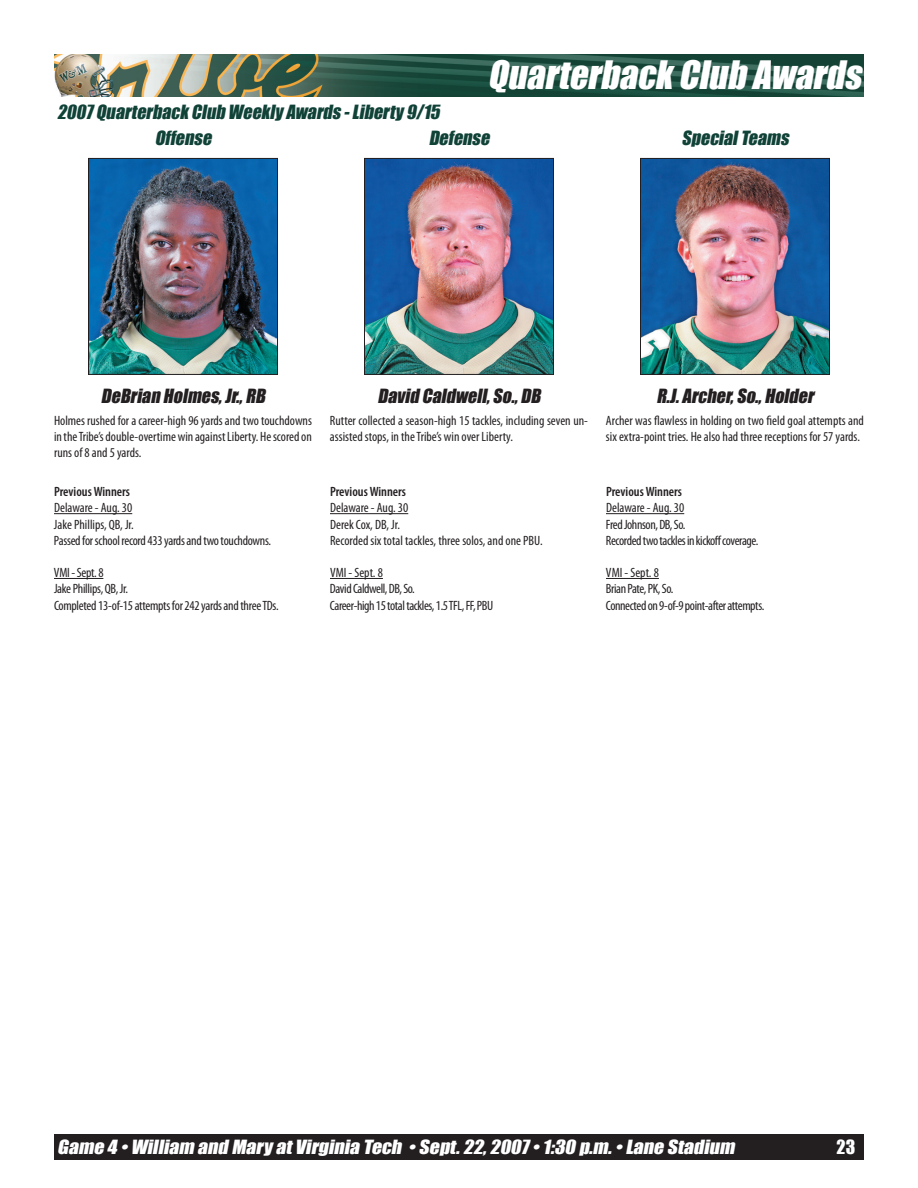
<style>
.page{position:relative;width:918px;height:1188px;background:#fff}
.page>*{position:absolute;margin:0;border:0;box-sizing:border-box;transform-origin:0 0}
.t1{font:italic 36px "Impact";color:#fff}
.t2{font:italic 18px/26.4px "Impact";color:#104238}
.t3{font:italic 18px "Impact";color:#fff;scale:1.1 1}
.t4{font:italic 18px "Impact";color:#231f20}
.t5{font:18px "Impact";color:#fff}
.t6{font:condensed 13.5px/16.2px "Myriad Pro";letter-spacing:-.005em;color:#231f20}
.t7{font:condensed 13.5px/16.2px "Myriad Pro";letter-spacing:-.03em;color:#231f20}
.t8{font:600 condensed 13.5px "Myriad Pro";color:#231f20}
</style>
<div class="page">
<div style="left:54px;top:1134px;width:810px;height:26px;background:#231f20"></div>
<img style="left:54px;top:54px;width:810px;height:42px">
<hr style="left:54px;top:513px;width:78px;height:1px;background:#231f20">
<hr style="left:54px;top:578px;width:49px;height:1px;background:#231f20">
<hr style="left:330px;top:513px;width:78px;height:1px;background:#231f20">
<hr style="left:330px;top:578px;width:53px;height:1px;background:#231f20">
<hr style="left:606px;top:513px;width:78px;height:1px;background:#231f20">
<hr style="left:606px;top:578px;width:53px;height:1px;background:#231f20">
<img style="left:90px;top:160px;width:186px;height:213px">
<div style="left:88px;top:158px;width:190px;height:217px;border:1px solid #231f20"></div>
<img style="left:366px;top:160px;width:186px;height:213px">
<div style="left:364px;top:158px;width:190px;height:217px;border:1px solid #231f20"></div>
<img style="left:642px;top:160px;width:186px;height:213px">
<div style="left:640px;top:158px;width:190px;height:217px;border:1px solid #231f20"></div>
<h1 class="t1" style="left:487px;top:53px;width:383px">Quarterback Club Awards</h1>
<h2 class="t2" style="left:429px;top:98px;width:66px;text-indent:-371px">2007Quarterback Club Weekly Awards -Liberty 9/15<br>Defense</h2>
<h2 class="t2" style="left:155px;top:125px;width:62px">Offense</h2>
<h2 class="t2" style="left:681px;top:125px;width:112px">SpecialTeams</h2>
<h2 class="t4" style="left:101px;top:384px;width:170px">DeBrian Holmes,Jr.,RB</h2>
<h2 class="t4" style="left:378px;top:384px;width:168px">David Caldwell,So.,DB</h2>
<h2 class="t4" style="left:656px;top:384px;width:162px">R.J.Archer,So.,Holder</h2>
<p class="t6" style="left:54px;top:413px;width:260px;text-align:justify">Holmes rushed for a career-high 96 yards and two touchdowns in the Tribe’s double-overtime win against Liberty. He scored on runs of 8 and 5 yards.</p>
<p class="t6" style="left:330px;top:413px;width:259px">Rutter collected a season-high 15 tackles, including seven un&shy;assisted stops, in the Tribe’s win over Liberty.</p>
<p class="t6" style="left:606px;top:413px;width:259px">Archer was flawless in holding on two field goal attempts and six extra-point tries. He also had three receptions for 57 yards.</p>
<p class="t8" style="left:54px;top:484px;width:78px">Previous Winners</p>
<p class="t6" style="left:54px;top:500px;width:219px">Delaware - Aug. 30<br>Jake Phillips, QB, Jr.<br>Passed for school record 433 yards and two touchdowns.</p>
<p class="t6" style="left:54px;top:565px;width:226px">VMI - Sept. 8<br>Jake Phillips, QB, Jr.<br>Completed 13-of-15 attempts for 242 yards and three TDs.</p>
<p class="t8" style="left:330px;top:484px;width:78px">Previous Winners</p>
<p class="t6" style="left:330px;top:500px;width:214px">Delaware - Aug. 30<br>Derek Cox, DB, Jr.<br>Recorded six total tackles, three solos, and one PBU.</p>
<p class="t7" style="left:330px;top:565px;width:165px">VMI - Sept. 8<br>David Caldwell, DB, So.<br>Career-high 15 total tackles, 1.5 TFL, FF, PBU</p>
<p class="t8" style="left:606px;top:484px;width:78px">Previous Winners</p>
<p class="t7" style="left:606px;top:500px;width:154px">Delaware - Aug. 30<br>Fred Johnson, DB, So.<br>Recorded two tackles in kickoffcoverage.</p>
<p class="t7" style="left:606px;top:565px;width:160px">VMI - Sept. 8<br>Brian Pate, PK, So.<br>Connected on 9-of-9 point-after attempts.</p>
<h2 class="t3" style="left:57px;top:1136px;width:621px">Game 4 •William and Mary atVirginia Tech •Sept.22,2007 •1:30 p.m.•Lane Stadium</h2>
<h2 class="t5" style="left:837px;top:1136px;width:20px">23</h2>
</div>
